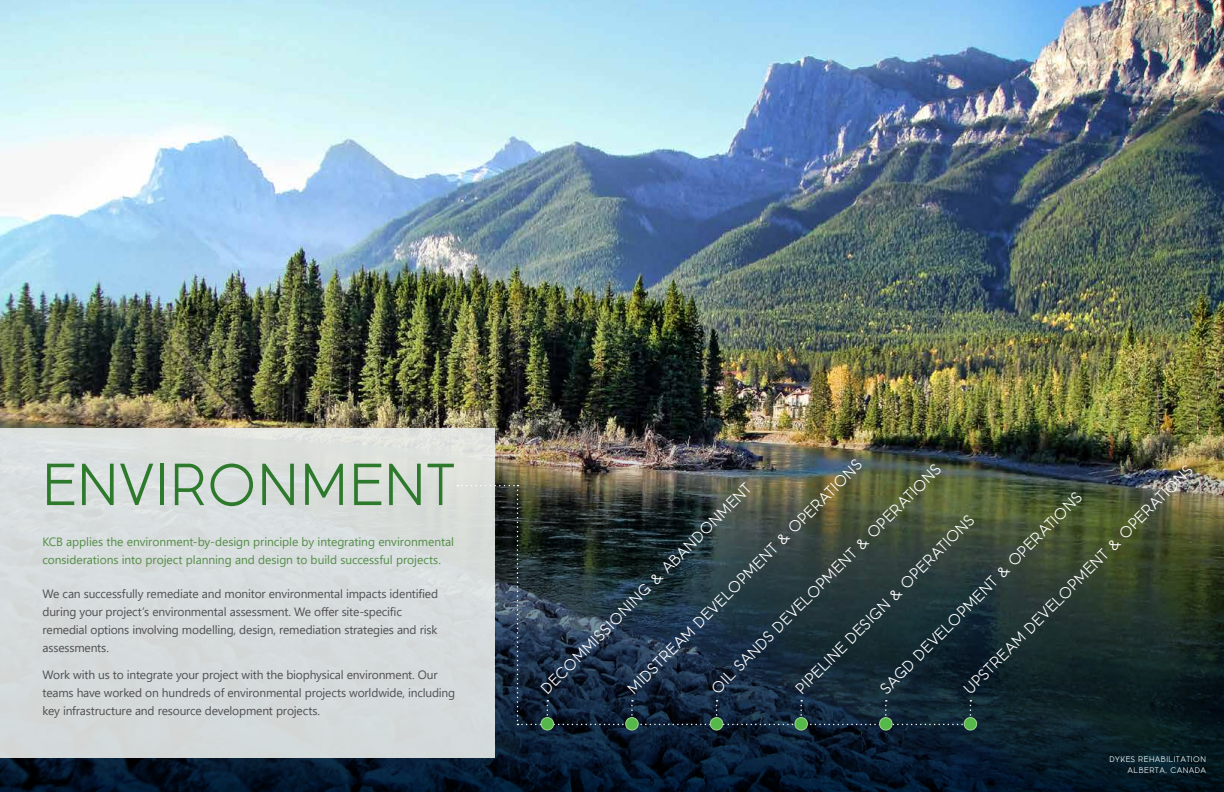
<style>
.page{position:relative;width:1224px;height:792px;background:#fff}
.page>*{position:absolute;margin:0;border:0;box-sizing:border-box;transform-origin:0 0}
.t1{font:65px "Wilmina";letter-spacing:.02em;color:#2e7a2d}
.t2{font:17.3px "Wilmina";color:#fff}
.t3{font:12px/18px "Segoe UI";letter-spacing:-.015em;color:#4f4f51}
.t4{font:12px/18px "Segoe UI";letter-spacing:-.005em;color:#538d47}
.t5{font:9px/10.8px "Wilmina";letter-spacing:.05em;color:#fff;text-align:right}
.s1{font-family:"Century Gothic";font-size:15px}
</style>
<div class="page">
<img style="left:0;top:0;width:1224px;height:416px">
<img style="left:0;top:416px;width:1224px;height:376px">
<div style="left:0;top:428px;width:495px;height:329px;background:#d6dcdc"></div>
<svg style="left:457px;top:485px;width:514px;height:240px;background:#334247"></svg>
<div style="left:541px;top:718px;width:13px;height:12px;background:#54b948;border-radius:50%"></div>
<div style="left:541px;top:717px;width:13px;height:14px;border:1px solid #a4d393;border-radius:50%"></div>
<div style="left:710px;top:718px;width:13px;height:12px;background:#54b948;border-radius:50%"></div>
<div style="left:710px;top:717px;width:13px;height:14px;border:1px solid #a4d393;border-radius:50%"></div>
<div style="left:626px;top:718px;width:12px;height:12px;background:#54b948;border-radius:50%"></div>
<div style="left:625px;top:717px;width:14px;height:14px;border:1px solid #a4d393;border-radius:50%"></div>
<div style="left:964px;top:718px;width:13px;height:12px;background:#54b948;border-radius:50%"></div>
<div style="left:964px;top:717px;width:13px;height:14px;border:1px solid #a4d393;border-radius:50%"></div>
<div style="left:880px;top:718px;width:12px;height:12px;background:#54b948;border-radius:50%"></div>
<div style="left:879px;top:717px;width:14px;height:14px;border:1px solid #a4d393;border-radius:50%"></div>
<div style="left:795px;top:718px;width:12px;height:12px;background:#54b948;border-radius:50%"></div>
<div style="left:794px;top:717px;width:14px;height:14px;border:1px solid #a4d393;border-radius:50%"></div>
<h1 class="t1" style="left:43px;top:443px;width:415px">ENVIRONMENT</h1>
<p class="t4" style="left:43px;top:532px;width:413px">KCB applies the environment-by-design principle by integrating environmental considerations into project planning and design to build successful projects.</p>
<p class="t3" style="left:43px;top:583px;width:397px">We can successfully remediate and monitor environmental impacts identified during your project’s environmental assessment. We offer site-specific remedial options involving modelling, design, remediation strategies and risk assessments.</p>
<p class="t3" style="left:43px;top:665px;width:414px">Work with us to integrate your project with the biophysical environment. Our teams have worked on hundreds of environmental projects worldwide, including key infrastructure and resource development projects.</p>
<h2 class="t2" style="left:623px;top:683px;width:325px;rotate:-45deg">MIDSTREAM DEVELOPMENT <span class="s1">&amp;</span> OPERATIONS</h2>
<h2 class="t2" style="left:706px;top:683px;width:319px;rotate:-45deg">OIL SANDS DEVELOPMENT <span class="s1">&amp;</span> OPERATIONS</h2>
<h2 class="t2" style="left:959px;top:683px;width:318px;rotate:-45deg">UPSTREAM DEVELOPMENT <span class="s1">&amp;</span> OPERATIONS</h2>
<h2 class="t2" style="left:536px;top:683px;width:292px;rotate:-45deg">DECOMMISSIONING <span class="s1">&amp;</span> ABANDONMENT</h2>
<h2 class="t2" style="left:875px;top:683px;width:279px;rotate:-45deg">SAGD DEVELOPMENT <span class="s1">&amp;</span> OPERATIONS</h2>
<h2 class="t2" style="left:790px;top:683px;width:247px;rotate:-45deg">PIPELINE DESIGN <span class="s1">&amp;</span> OPERATIONS</h2>
<p class="t5" style="left:1110px;top:754px;width:98px">DYKES REHABILITATION<br>ALBERTA, CANADA</p>
</div>
